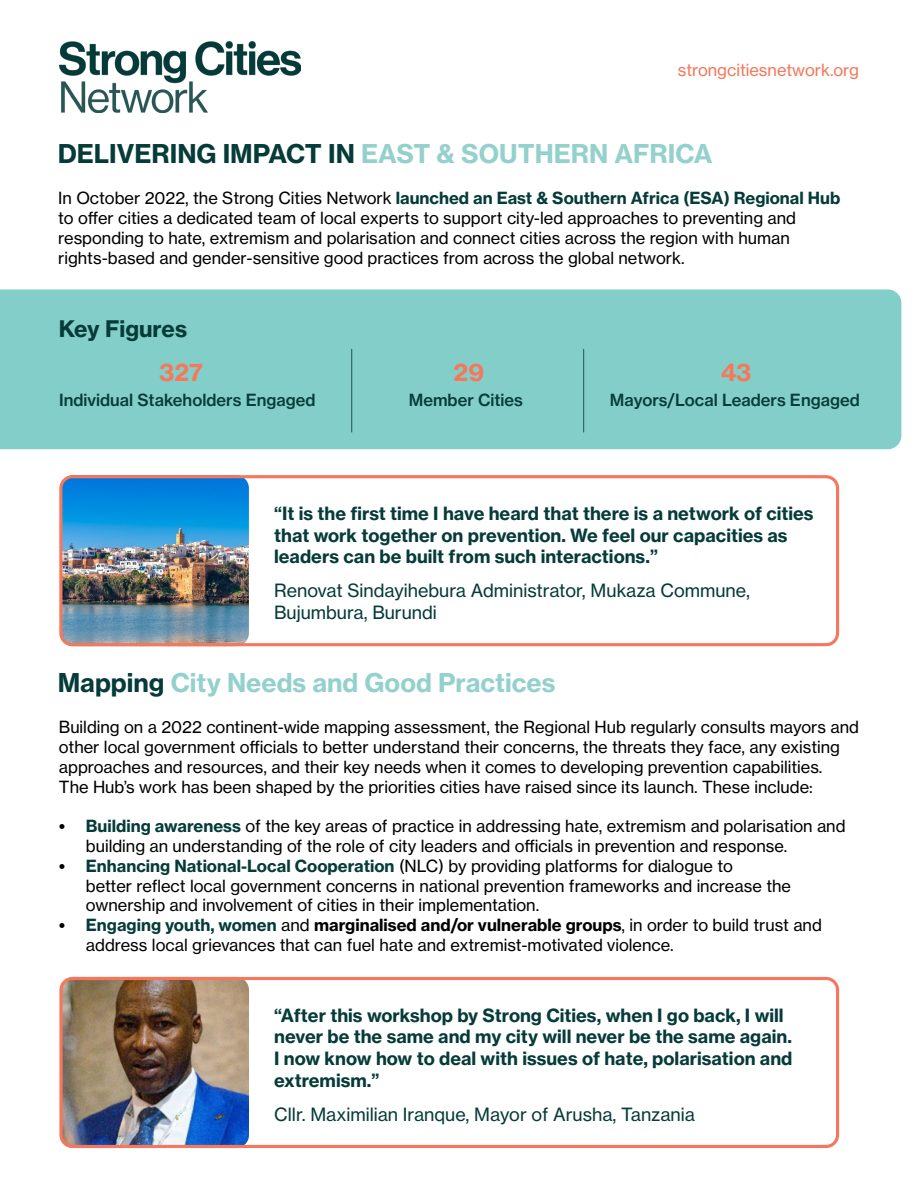
<style>
.page{position:relative;width:918px;height:1188px;background:#fff}
.page>*{position:absolute;margin:0;border:0;box-sizing:border-box;transform-origin:0 0}
.t1{font:25.5px "N Haas Grotesk TX Pro 75 Bd";color:#94d1cc}
.t2{font:24px "N Haas Grotesk TX Pro 75 Bd";color:#f5785c}
.t3{font:22.5px "N Haas Grotesk TX Pro 75 Bd";color:#053b38}
.t4{font:18px/21.6px "N Haas Grotesk TX Pro 75 Bd";color:#053b38}
.t5{font:18px/21.6px "N Haas Grotesk TX Pro 55 Rg";color:#053b38}
.t6{font:16.5px/19.8px "N Haas Grotesk TX Pro 55 Rg";color:#000}
.t7{font:16.5px "N Haas Grotesk TX Pro 65 Md";color:#053b38}
.t8{font:16.5px "N Haas Grotesk TX Pro 55 Rg";color:#f2785c}
.s1{color:#053b38}
.s2{font-family:"N Haas Grotesk TX Pro 75 Bd";color:#053b38}
.s3{font-family:"N Haas Grotesk TX Pro 75 Bd"}
</style>
<div class="page">
<img style="left:63px;top:981px;width:186px;height:163px">
<div style="left:59px;top:977px;width:780px;height:171px;border:3px solid #f5785c;border-radius:12px"></div>
<img style="left:63px;top:479px;width:186px;height:163px">
<div style="left:59px;top:475px;width:780px;height:171px;border:3px solid #f5785c;border-radius:12px"></div>
<div style="left:0;top:289px;width:901px;height:160px;background:#83cec8"></div>
<hr style="left:351px;top:349px;width:1px;height:83px;background:#1c5452">
<hr style="left:583px;top:349px;width:1px;height:83px;background:#1c5452">
<img style="left:59px;top:41px;width:242px;height:71px">
<p class="t8" style="left:678px;top:60px;width:182px">strongcitiesnetwork.org</p>
<p class="t1" style="left:58px;top:138px;width:656px"><span class="s1">DELIVERING IMPACT IN</span> EAST &amp; SOUTHERN AFRICA</p>
<p class="t6" style="left:58px;top:188px;width:784px">In October 2022, the Strong Cities Network <span class="s2">launched an East &amp; Southern Africa (ESA) Regional Hub </span>to offer cities a dedicated team of local experts to support city-led approaches to preventing and</p>
<p class="t6" style="left:58px;top:228px;width:733px">responding to hate, extremism and polarisation and connect cities across the region with human rights-based and gender-sensitive good practices from across the global network.</p>
<p class="t3" style="left:59px;top:315px;width:130px">Key Figures</p>
<p class="t2" style="left:159px;top:357px;width:45px">327</p>
<p class="t2" style="left:453px;top:357px;width:32px">29</p>
<p class="t2" style="left:720px;top:357px;width:32px">43</p>
<p class="t7" style="left:59px;top:390px;width:258px">Individual Stakeholders Engaged</p>
<p class="t7" style="left:409px;top:390px;width:116px">Member Cities</p>
<p class="t7" style="left:610px;top:390px;width:251px">Mayors/Local Leaders Engaged</p>
<p class="t4" style="left:274px;top:503px;width:541px">“It is the first time I have heard that there is a network of cities that work together on prevention. We feel our capacities as leaders can be built from such interactions.”</p>
<p class="t5" style="left:274px;top:580px;width:477px">Renovat Sindayihebura Administrator, Mukaza Commune,<br>Bujumbura, Burundi</p>
<p class="t1" style="left:58px;top:667px;width:499px"><span class="s1">Mapping</span> City Needs and Good Practices</p>
<p class="t6" style="left:59px;top:717px;width:802px">Building on a 2022 continent-wide mapping assessment, the Regional Hub regularly consults mayors and other local government officials to better understand their concerns, the threats they face, any existing approaches and resources, and their key needs when it comes to developing prevention capabilities.<br>The Hub’s work has been shaped by the priorities cities have raised since its launch. These include:</p>
<p class="t6" style="left:86px;top:816px;width:761px;text-indent:-27px"><span class="s3">•</span> <span class="s2">Building awareness</span> of the key areas of practice in addressing hate, extremism and polarisation and building an understanding of the role of city leaders and officials in prevention and response.</p>
<p class="t6" style="left:86px;top:856px;width:707px;text-indent:-27px"><span class="s3">•</span> <span class="s2">Enhancing National-Local Cooperation</span> (NLC) by providing platforms for dialogue to<br>better reflect local government concerns in national prevention frameworks and increase the ownership and involvement of cities in their implementation.</p>
<p class="t6" style="left:86px;top:915px;width:737px;text-indent:-27px"><span class="s3">•</span> <span class="s2">Engaging youth, women</span> and <span class="s3">marginalised and/or vulnerable groups</span>, in order to build trust and address local grievances that can fuel hate and extremist-motivated violence.</p>
<p class="t4" style="left:274px;top:1004px;width:520px">“After this workshop by Strong Cities, when I go back, I will never be the same and my city will never be the same again.<br>I now know how to deal with issues of hate, polarisation and extremism.”</p>
<p class="t5" style="left:274px;top:1103px;width:422px">Cllr. Maximilian Iranque, Mayor of Arusha, Tanzania</p>
</div>
